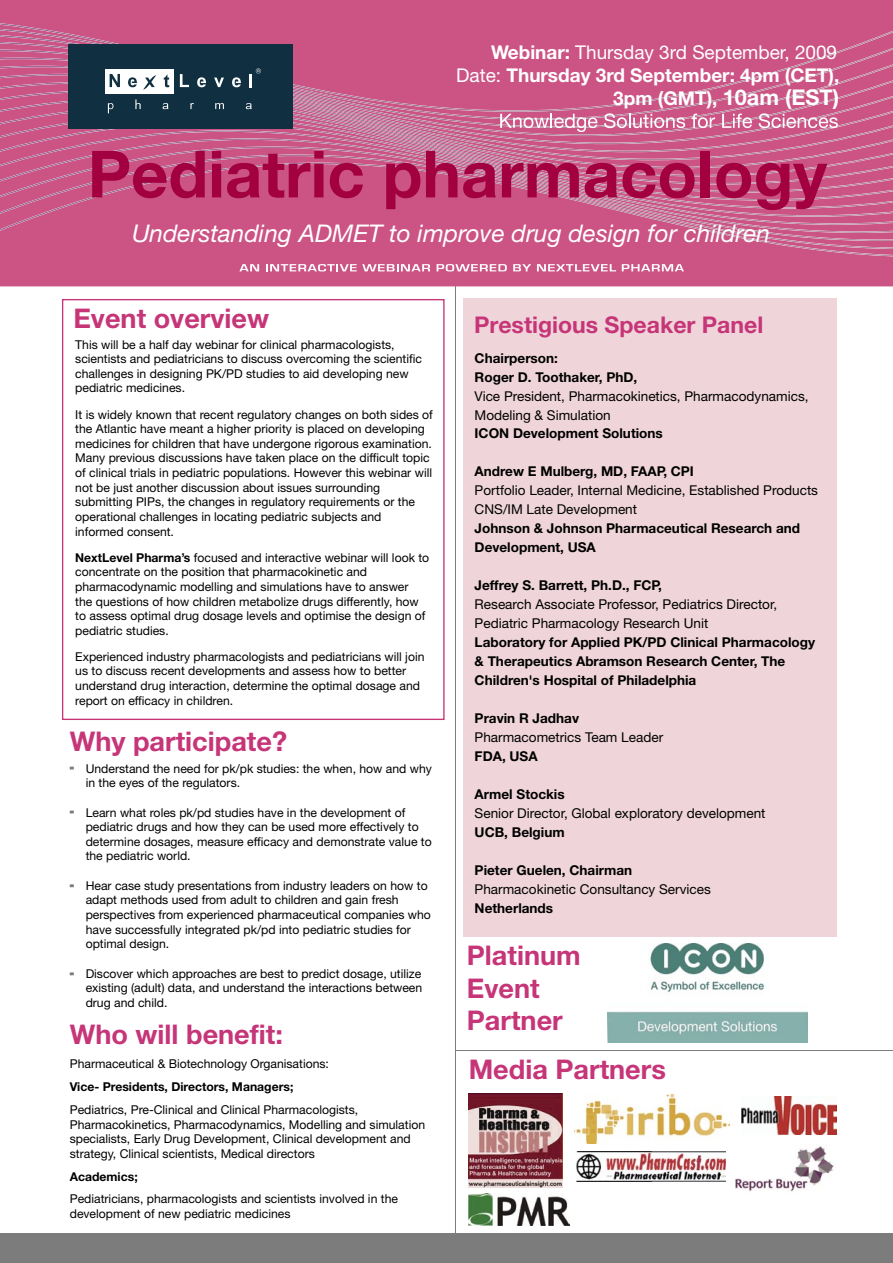
<style>
.page{position:relative;width:893px;height:1263px;background:#fff}
.page>*{position:absolute;margin:0;border:0;box-sizing:border-box;transform-origin:0 0}
.t1{font:700 65.1px "Helvetica Neue";color:#a20041}
.t2{font:700 27.15px/32.5px "Helvetica Neue";color:#c63578}
.t3{font:italic 24.45px "Helvetica Neue";color:#fff}
.t4{font:700 23.1px "Helvetica Neue";color:#c63578}
.t5{font:700 18.9px/23.1px "Helvetica Neue";color:#fff;text-align:right}
.t6{font:700 13.5px/18.9px "Helvetica Neue";color:#000}
.t7{font:13.5px/18.9px "Helvetica Neue";color:#000}
.t8{font:12.15px/14.7px "Helvetica Neue";color:#000}
.s1{font-weight:400}
.s2{font-size:21.75px}
.s3{font-weight:700}
</style>
<div class="page">
<div style="left:464px;top:299px;width:373px;height:638px;background:#efd5da"></div>
<svg style="left:62px;top:299px;width:383px;height:421px"></svg>
<svg style="left:70px;top:884px;width:4px;height:3px"></svg>
<div style="left:0;top:1234px;width:893px;height:29px;background:#7c7c7c"></div>
<hr style="left:455px;top:286px;width:1px;height:948px;background:#7c7c7c">
<svg style="left:70px;top:810px;width:4px;height:3px"></svg>
<svg style="left:70px;top:972px;width:4px;height:3px"></svg>
<div style="left:0;top:0;width:893px;height:286px;background:#cc5484"></div>
<div style="left:0;top:249px;width:893px;height:8px;background:#cc5484"></div>
<div style="left:0;top:241px;width:893px;height:8px;background:#cc5484"></div>
<svg style="left:0;top:233px;width:893px;height:8px;background:#cb5886"></svg>
<svg style="left:0;top:225px;width:893px;height:8px;background:#cb5987"></svg>
<svg style="left:0;top:217px;width:893px;height:8px;background:#cb5b88"></svg>
<svg style="left:0;top:209px;width:893px;height:8px;background:#cb5c89"></svg>
<svg style="left:0;top:201px;width:893px;height:8px;background:#cb5d8a"></svg>
<svg style="left:0;top:193px;width:893px;height:8px;background:#cb5e8a"></svg>
<svg style="left:0;top:184px;width:893px;height:9px;background:#cb608b"></svg>
<svg style="left:0;top:176px;width:893px;height:8px;background:#ca618d"></svg>
<svg style="left:0;top:168px;width:893px;height:8px;background:#ca638e"></svg>
<svg style="left:0;top:160px;width:893px;height:8px;background:#c96690"></svg>
<svg style="left:0;top:152px;width:893px;height:8px;background:#c96690"></svg>
<svg style="left:0;top:144px;width:893px;height:8px;background:#c96690"></svg>
<svg style="left:0;top:136px;width:893px;height:8px;background:#c96690"></svg>
<svg style="left:0;top:128px;width:893px;height:8px;background:#c3668e"></svg>
<svg style="left:0;top:120px;width:893px;height:8px;background:#c86c94"></svg>
<svg style="left:0;top:112px;width:893px;height:8px;background:#c96992"></svg>
<svg style="left:0;top:15px;width:893px;height:97px;background:#cb5887"></svg>
<svg style="left:500px;top:114px;width:97px;height:18px"></svg>
<svg style="left:604px;top:113px;width:81px;height:15px"></svg>
<svg style="left:691px;top:114px;width:24px;height:14px"></svg>
<svg style="left:722px;top:114px;width:30px;height:14px"></svg>
<svg style="left:759px;top:113px;width:79px;height:15px"></svg>
<div style="left:68px;top:44px;width:225px;height:84px;background:#102f41"></div>
<div style="left:105px;top:69px;width:69px;height:24px;background:#fff"></div>
<svg style="left:110px;top:74px;width:10px;height:13px"></svg>
<svg style="left:128px;top:77px;width:9px;height:10px"></svg>
<svg style="left:143px;top:75px;width:13px;height:15px"></svg>
<svg style="left:164px;top:74px;width:5px;height:13px"></svg>
<svg style="left:180px;top:74px;width:9px;height:13px"></svg>
<svg style="left:214px;top:78px;width:10px;height:9px"></svg>
<svg style="left:197px;top:77px;width:9px;height:10px"></svg>
<svg style="left:232px;top:77px;width:9px;height:10px"></svg>
<svg style="left:108px;top:103px;width:5px;height:10px"></svg>
<svg style="left:135px;top:99px;width:6px;height:10px"></svg>
<svg style="left:163px;top:103px;width:5px;height:6px"></svg>
<svg style="left:190px;top:103px;width:4px;height:6px"></svg>
<svg style="left:215px;top:103px;width:9px;height:6px"></svg>
<svg style="left:246px;top:103px;width:6px;height:6px"></svg>
<svg style="left:249px;top:68px;width:12px;height:19px"></svg>
<svg style="left:239px;top:264px;width:20px;height:7px"></svg>
<svg style="left:266px;top:264px;width:164px;height:7px"></svg>
<svg style="left:437px;top:264px;width:70px;height:7px"></svg>
<svg style="left:513px;top:264px;width:18px;height:7px"></svg>
<svg style="left:537px;top:264px;width:79px;height:7px"></svg>
<svg style="left:622px;top:264px;width:62px;height:7px"></svg>
<img style="left:735px;top:1146px;width:99px;height:45px">
<img style="left:574px;top:1094px;width:155px;height:49px">
<img style="left:742px;top:1096px;width:95px;height:38px">
<img style="left:576px;top:1151px;width:150px;height:31px">
<img style="left:469px;top:1093px;width:94px;height:94px">
<img style="left:469px;top:1193px;width:100px;height:33px">
<img style="left:608px;top:943px;width:200px;height:99px">
<hr style="left:455px;top:1051px;width:438px;height:1px;background:#7c7c7c">
<p class="t5" style="left:456px;top:40px;width:384px">Webinar: <span class="s1">Thursday 3rd September, 2009<br>Date:</span> Thursday 3rd September: 4pm (CET),<br>3pm (GMT), <span class="s2">10am (EST)</span></p>
<p class="t1" style="left:88px;top:134px;width:741px">Pediatric pharmacology</p>
<p class="t3" style="left:132px;top:219px;width:639px">Understanding ADMET to improve drug design for children</p>
<p class="t2" style="left:73px;top:301px;width:197px">Event overview</p>
<p class="t8" style="left:75px;top:337px;width:348px">This will be a half day webinar for clinical pharmacologists, scientists and pediatricians to discuss overcoming the scientific challenges in designing PK/PD studies to aid developing new pediatric medicines.</p>
<p class="t8" style="left:75px;top:407px;width:359px">It is widely known that recent regulatory changes on both sides of the Atlantic have meant a higher priority is placed on developing medicines for children that have undergone rigorous examination.<br>Many previous discussions have taken place on the difficult topic of clinical trials in pediatric populations. However this webinar will not be just another discussion about issues surrounding submitting PIPs, the changes in regulatory requirements or the operational challenges in locating pediatric subjects and<br>informed consent.</p>
<p class="t8" style="left:75px;top:550px;width:355px"><span class="s3">NextLevel Pharma’s</span> focused and interactive webinar will look to concentrate on the position that pharmacokinetic and pharmacodynamic modelling and simulations have to answer<br>the questions of how children metabolize drugs differently, how to assess optimal drug dosage levels and optimise the design of pediatric studies.</p>
<p class="t8" style="left:75px;top:649px;width:351px">Experienced industry pharmacologists and pediatricians will join us to discuss recent developments and assess how to better understand drug interaction, determine the optimal dosage and report on efficacy in children.</p>
<p class="t2" style="left:70px;top:724px;width:219px">Why participate?</p>
<p class="t8" style="left:86px;top:761px;width:348px">Understand the need for pk/pk studies: the when, how and why in the eyes of the regulators.</p>
<p class="t8" style="left:86px;top:805px;width:348px">Learn what roles pk/pd studies have in the development of pediatric drugs and how they can be used more effectively to determine dosages, measure efficacy and demonstrate value to the pediatric world.</p>
<p class="t8" style="left:86px;top:878px;width:347px">Hear case study presentations from industry leaders on how to adapt methods used from adult to children and gain fresh perspectives from experienced pharmaceutical companies who have successfully integrated pk/pd into pediatric studies for optimal design.</p>
<p class="t8" style="left:86px;top:966px;width:338px;text-align:justify">Discover which approaches are best to predict dosage, utilize existing (adult) data, and understand the interactions between drug and child.</p>
<p class="t2" style="left:70px;top:1017px;width:215px">Who will benefit:</p>
<p class="t8" style="left:70px;top:1052px;width:290px;line-height:22.8px">Pharmaceutical &amp; Biotechnology Organisations:<br><span class="s3">Vice- Presidents, Directors, Managers;<br></span>Pediatrics, Pre-Clinical and Clinical Pharmacologists,</p>
<p class="t8" style="left:70px;top:1117px;width:357px">Pharmacokinetics, Pharmacodynamics, Modelling and simulation specialists, Early Drug Development, Clinical development and strategy, Clinical scientists, Medical directors</p>
<p class="t8" style="left:70px;top:1165px;width:330px;line-height:22.8px"><span class="s3">Academics;<br></span>Pediatricians, pharmacologists and scientists involved in the</p>
<p class="t8" style="left:70px;top:1206px;width:222px">development of new pediatric medicines</p>
<p class="t4" style="left:474px;top:310px;width:291px">Prestigious Speaker Panel</p>
<p class="t7" style="left:475px;top:348px;width:335px"><span class="s3">Chairperson:<br>Roger D. Toothaker, PhD,<br></span>Vice President, Pharmacokinetics, Pharmacodynamics,<br>Modeling &amp; Simulation<br><span class="s3">ICON Development Solutions</span></p>
<p class="t6" style="left:475px;top:462px;width:345px">Andrew E Mulberg, MD, FAAP, CPI<br><span class="s1">Portfolio Leader, Internal Medicine, Established Products CNS/IM Late Development<br></span>Johnson &amp; Johnson Pharmaceutical Research and Development, USA</p>
<p class="t6" style="left:475px;top:576px;width:342px">Jeffrey S. Barrett, Ph.D., FCP,<br><span class="s1">Research Associate Professor, Pediatrics Director, Pediatric Pharmacology Research Unit<br></span>Laboratory for Applied PK/PD Clinical Pharmacology &amp; Therapeutics Abramson Research Center, The Children's Hospital of Philadelphia</p>
<p class="t7" style="left:475px;top:709px;width:190px"><span class="s3">Pravin R Jadhav<br></span>Pharmacometrics Team Leader<br><span class="s3">FDA, USA</span></p>
<p class="t7" style="left:475px;top:784px;width:292px"><span class="s3">Armel Stockis<br></span>Senior Director, Global exploratory development<br><span class="s3">UCB, Belgium</span></p>
<p class="t7" style="left:475px;top:860px;width:238px"><span class="s3">Pieter Guelen, Chairman<br></span>Pharmacokinetic Consultancy Services<br><span class="s3">Netherlands</span></p>
<p class="t2" style="left:467px;top:938px;width:115px">Platinum<br>Event<br>Partner</p>
<p class="t2" style="left:469px;top:1052px;width:199px">Media Partners</p>
</div>
